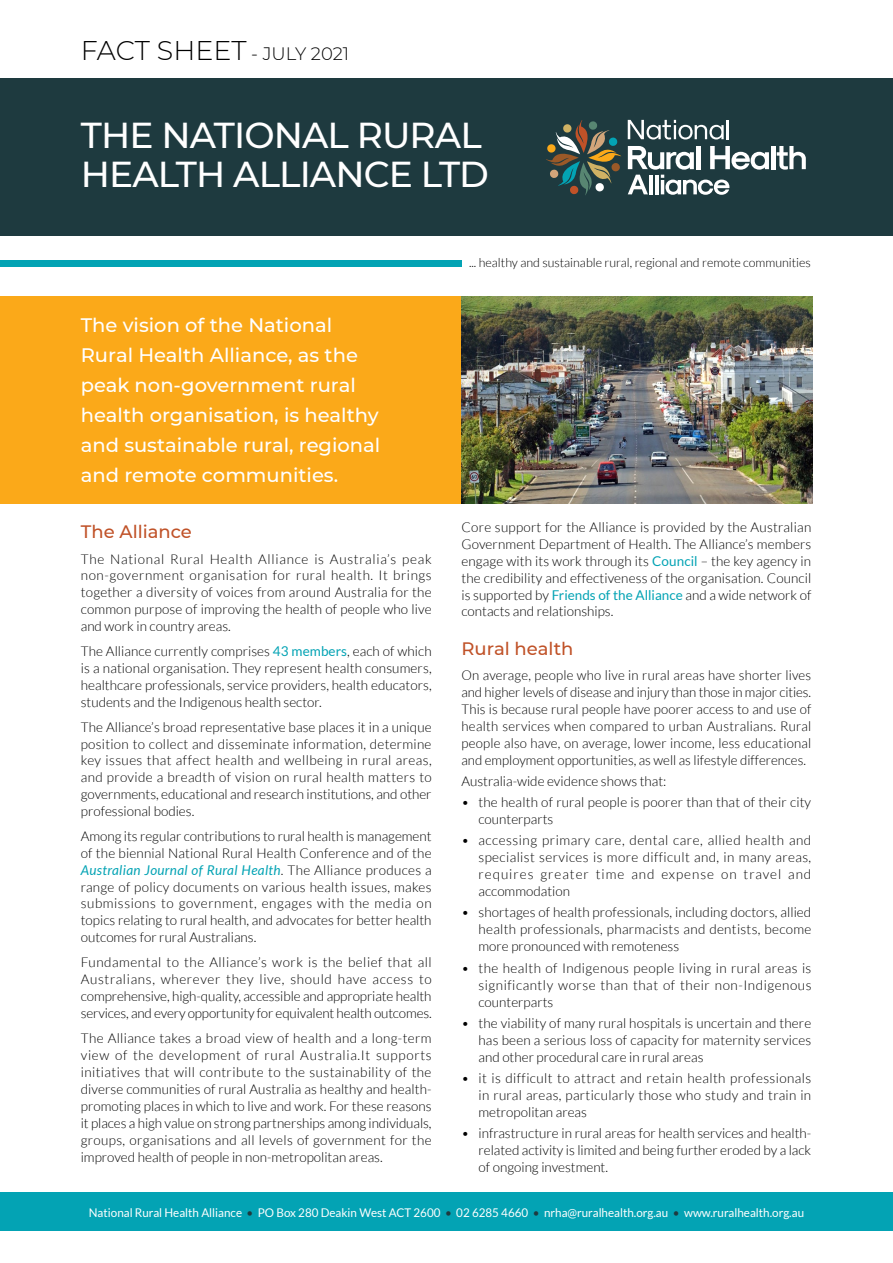
<style>
.page{position:relative;width:893px;height:1263px;background:#fff}
.page>*{position:absolute;margin:0;border:0;box-sizing:border-box;transform-origin:0 0}
.t1{font:500 36px/39px "Montserrat";letter-spacing:-.025em;color:#fff}
.t2{font:300 27px "Montserrat";color:#000}
.t3{font:500 19.5px/30px "Montserrat";color:#fff}
.t4{font:500 18px "Montserrat";color:#c05228}
.t5{font:300 13.5px/17px "Lato";color:#000;text-align:justify}
.t6{font:300 12.45px "Lato";color:#000}
.t7{font:12px "Lato";color:#fff}
.s1{font-size:18px}
.s2{font-weight:400;color:#03a3b4}
.s3{font-weight:400;font-style:italic;color:#03a3b4}
.s4{color:#1e3a3f}
</style>
<div class="page">
<div style="left:0;top:297px;width:812px;height:207px;background:#fba919"></div>
<div style="left:0;top:78px;width:893px;height:157px;background:#1e3a3f"></div>
<svg style="left:546px;top:120px;width:75px;height:75px"></svg>
<hr style="left:771px;top:146px;width:4px;height:23px;background:#fff">
<svg style="left:777px;top:146px;width:29px;height:24px"></svg>
<svg style="left:628px;top:120px;width:101px;height:19px"></svg>
<svg style="left:628px;top:146px;width:141px;height:49px"></svg>
<div style="left:0;top:260px;width:461px;height:7px;background:#03a3b4"></div>
<img style="left:461px;top:297px;width:351px;height:207px">
<div style="left:0;top:1193px;width:893px;height:38px;background:#03a3b4"></div>
<h2 class="t2" style="left:81px;top:32px;width:270px">FACT SHEET <span class="s1">- JULY 2021</span></h2>
<h1 class="t1" style="left:81px;top:114px;width:410px">THE NATIONAL RURAL<br>HEALTH ALLIANCE LTD</h1>
<h3 class="t3" style="left:81px;top:310px;width:301px">The vision of the National<br>Rural Health Alliance, as the peak non-government rural health organisation, is healthy and sustainable rural, regional and remote communities.</h3>
<h3 class="t4" style="left:81px;top:519px;width:113px">The Alliance</h3>
<p class="t5" style="left:81px;top:550px;width:352px">The National Rural Health Alliance is Australia’s peak non-government organisation for rural health. It brings together a diversity of voices from around Australia for the common purpose of improving the health of people who live and work in country areas.</p>
<p class="t5" style="left:81px;top:643px;width:352px">The Alliance currently comprises <span class="s2">43 members</span>, each of which is a national organisation. They represent health consumers, healthcare professionals, service providers, health educators, students and the Indigenous health sector.</p>
<p class="t5" style="left:81px;top:719px;width:353px">The Alliance’s broad representative base places it in a unique position to collect and disseminate information, determine key issues that affect health and wellbeing in rural areas, and provide a breadth of vision on rural health matters to governments, educational and research institutions, and other professional bodies.</p>
<p class="t5" style="left:81px;top:828px;width:352px">Among its regular contributions to rural health is management of the biennial National Rural Health Conference and of the <span class="s3">Australian Journal of Rural Health</span>. The Alliance produces a range of policy documents on various health issues, makes submissions to government, engages with the media on topics relating to rural health, and advocates for better health outcomes for rural Australians.</p>
<p class="t5" style="left:81px;top:954px;width:352px">Fundamental to the Alliance’s work is the belief that all Australians, wherever they live, should have access to comprehensive, high-quality, accessible and appropriate health services, and every opportunity for equivalent health outcomes.</p>
<p class="t5" style="left:81px;top:1030px;width:352px">The Alliance takes a broad view of health and a long-term view of the development of rural Australia.It supports initiatives that will contribute to the sustainability of the diverse communities of rural Australia as healthy and health&shy;promoting places in which to live and work. For these reasons it places a high value on strong partnerships among individuals, groups, organisations and all levels of government for the improved health of people in non-metropolitan areas.</p>
<p class="t6" style="left:469px;top:256px;width:343px">... healthy and sustainable rural, regional and remote communities</p>
<p class="t5" style="left:461px;top:518px;width:351px">Core support for the Alliance is provided by the Australian Government Department of Health. The Alliance’s members engage with its work through its <span class="s2">Council</span> – the key agency in the credibility and effectiveness of the organisation. Council is supported by <span class="s2">Friends of the Alliance</span> and a wide network of contacts and relationships.</p>
<h3 class="t4" style="left:461px;top:636px;width:113px">Rural health</h3>
<p class="t5" style="left:461px;top:667px;width:351px">On average, people who live in rural areas have shorter lives and higher levels of disease and injury than those in major cities.<br>This is because rural people have poorer access to and use of health services when compared to urban Australians. Rural people also have, on average, lower income, less educational and employment opportunities, as well as lifestyle differences.</p>
<p class="t5" style="left:461px;top:773px;width:206px">Australia-wide evidence shows that:</p>
<p class="t5" style="left:478px;top:794px;width:334px;text-indent:-17px">• the health of rural people is poorer than that of their city counterparts</p>
<p class="t5" style="left:478px;top:832px;width:334px;text-indent:-17px">• accessing primary care, dental care, allied health and specialist services is more difficult and, in many areas, requires greater time and expense on travel and accommodation</p>
<p class="t5" style="left:478px;top:904px;width:334px;text-indent:-17px">• shortages of health professionals, including doctors, allied health professionals, pharmacists and dentists, become more pronounced with remoteness</p>
<p class="t5" style="left:478px;top:959px;width:334px;text-indent:-17px">• the health of Indigenous people living in rural areas is significantly worse than that of their non-Indigenous counterparts</p>
<p class="t5" style="left:478px;top:1014px;width:334px;text-indent:-17px">• the viability of many rural hospitals is uncertain and there has been a serious loss of capacity for maternity services and other procedural care in rural areas</p>
<p class="t5" style="left:478px;top:1069px;width:334px;text-indent:-17px">• it is difficult to attract and retain health professionals in rural areas, particularly those who study and train in metropolitan areas</p>
<p class="t5" style="left:478px;top:1125px;width:334px;text-indent:-17px">• infrastructure in rural areas for health services and health&shy;related activity is limited and being further eroded by a lack of ongoing investment.</p>
<p class="t7" style="left:89px;top:1206px;width:717px">National Rural Health Alliance <span class="s4">•</span> PO Box 280 Deakin West ACT 2600 <span class="s4">•</span> 02 6285 4660 <span class="s4">•</span> nrha@ruralhealth.org.au <span class="s4">•</span> www.ruralhealth.org.au</p>
</div>
